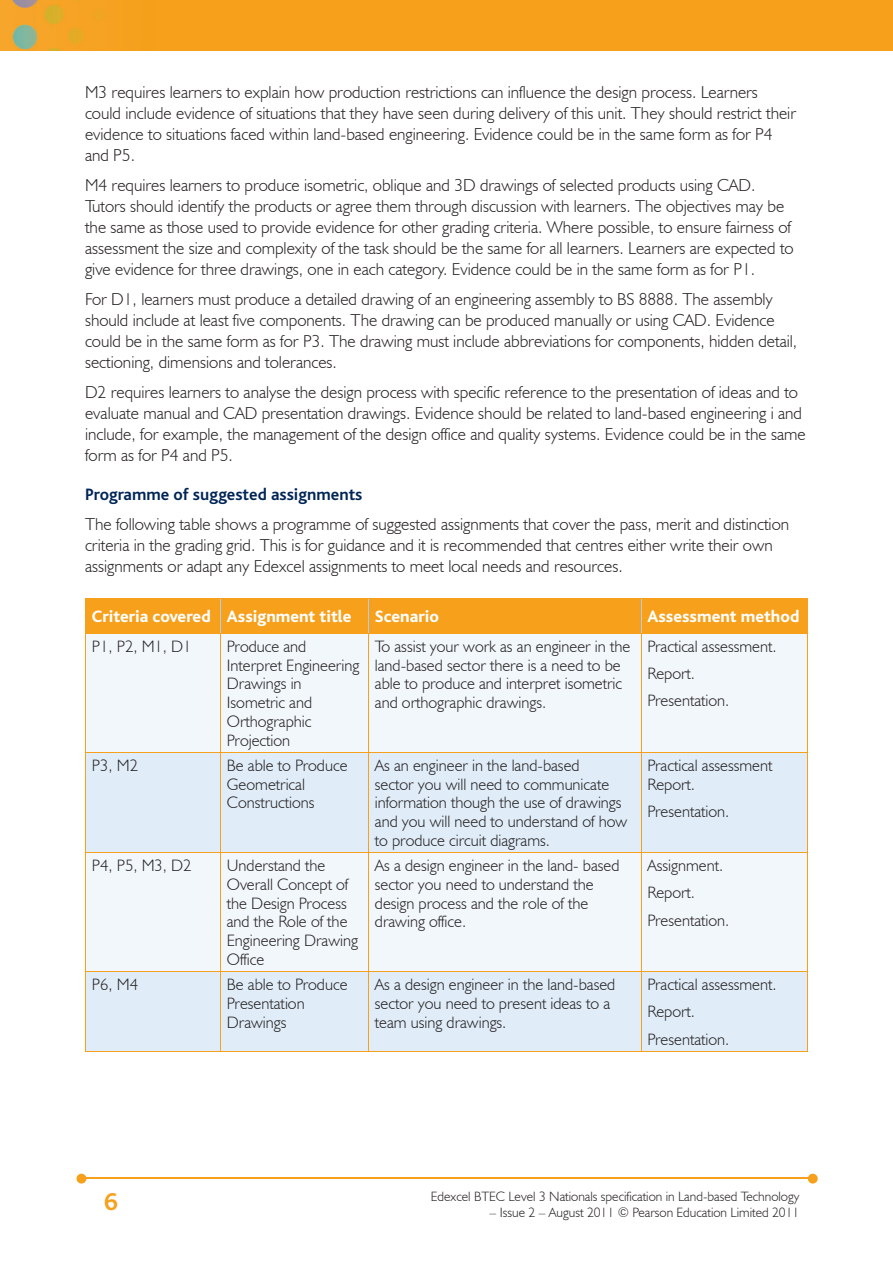
<style>
.page{position:relative;width:893px;height:1263px;background:#fff}
.page>*{position:absolute;margin:0;border:0;box-sizing:border-box;transform-origin:0 0}
.t1{font:700 25.5px "Bliss";color:#f6a01b}
.t2{font:300 17.25px/21px "Humanist 521 BT";color:#231f20}
.t3{font:800 17.25px "Bliss";color:#fff}
.t4{font:700 17.25px "Bliss";color:#002556}
.t5{font:300 16.5px/18.8px "Humanist 521 BT";color:#231f20}
.t6{font:300 13.5px "Humanist 521 BT";color:#231f20}
</style>
<div class="page">
<img style="left:0;top:0;width:893px;height:51px">
<hr style="left:82px;top:1178px;width:728px;height:1px;background:#f6a01b">
<svg style="left:808px;top:1174px;width:10px;height:9px"></svg>
<svg style="left:77px;top:1174px;width:9px;height:9px"></svg>
<div style="left:86px;top:599px;width:721px;height:34px;background:#f6a01b"></div>
<div style="left:86px;top:634px;width:721px;height:118px;background:#f2f7fb"></div>
<svg style="left:86px;top:753px;width:721px;height:298px;fill:#e0edf8"></svg>
<hr style="left:220px;top:599px;width:1px;height:34px;background:#accfed">
<hr style="left:368px;top:599px;width:1px;height:34px;background:#accfed">
<hr style="left:641px;top:599px;width:1px;height:34px;background:#accfed">
<hr style="left:85px;top:599px;width:1px;height:34px;background:#f6a01b">
<hr style="left:807px;top:599px;width:1px;height:34px;background:#f6a01b">
<hr style="left:85px;top:598px;width:135px;height:1px;background:#f6a01b">
<hr style="left:220px;top:598px;width:148px;height:1px;background:#f6a01b">
<hr style="left:368px;top:598px;width:273px;height:1px;background:#f6a01b">
<hr style="left:641px;top:598px;width:167px;height:1px;background:#f6a01b">
<hr style="left:220px;top:633px;width:1px;height:119px;background:#f6a01b">
<hr style="left:368px;top:633px;width:1px;height:119px;background:#f6a01b">
<hr style="left:641px;top:633px;width:1px;height:119px;background:#f6a01b">
<hr style="left:85px;top:633px;width:1px;height:119px;background:#f6a01b">
<hr style="left:807px;top:633px;width:1px;height:119px;background:#f6a01b">
<hr style="left:85px;top:633px;width:135px;height:1px;background:#f6a01b">
<hr style="left:220px;top:633px;width:148px;height:1px;background:#f6a01b">
<hr style="left:368px;top:633px;width:273px;height:1px;background:#f6a01b">
<hr style="left:641px;top:633px;width:167px;height:1px;background:#f6a01b">
<hr style="left:220px;top:752px;width:1px;height:100px;background:#f6a01b">
<hr style="left:368px;top:752px;width:1px;height:100px;background:#f6a01b">
<hr style="left:641px;top:752px;width:1px;height:100px;background:#f6a01b">
<hr style="left:85px;top:752px;width:1px;height:100px;background:#f6a01b">
<hr style="left:807px;top:752px;width:1px;height:100px;background:#f6a01b">
<hr style="left:85px;top:752px;width:135px;height:1px;background:#f6a01b">
<hr style="left:220px;top:752px;width:148px;height:1px;background:#f6a01b">
<hr style="left:368px;top:752px;width:273px;height:1px;background:#f6a01b">
<hr style="left:641px;top:752px;width:167px;height:1px;background:#f6a01b">
<hr style="left:220px;top:853px;width:1px;height:118px;background:#f6a01b">
<hr style="left:368px;top:853px;width:1px;height:118px;background:#f6a01b">
<hr style="left:641px;top:853px;width:1px;height:118px;background:#f6a01b">
<hr style="left:85px;top:853px;width:1px;height:118px;background:#f6a01b">
<hr style="left:807px;top:853px;width:1px;height:118px;background:#f6a01b">
<hr style="left:85px;top:852px;width:135px;height:1px;background:#f6a01b">
<hr style="left:220px;top:852px;width:148px;height:1px;background:#f6a01b">
<hr style="left:368px;top:852px;width:273px;height:1px;background:#f6a01b">
<hr style="left:641px;top:852px;width:167px;height:1px;background:#f6a01b">
<hr style="left:220px;top:972px;width:1px;height:79px;background:#f6a01b">
<hr style="left:368px;top:972px;width:1px;height:79px;background:#f6a01b">
<hr style="left:641px;top:972px;width:1px;height:79px;background:#f6a01b">
<hr style="left:85px;top:1051px;width:135px;height:1px;background:#f6a01b">
<hr style="left:220px;top:1051px;width:148px;height:1px;background:#f6a01b">
<hr style="left:368px;top:1051px;width:273px;height:1px;background:#f6a01b">
<hr style="left:641px;top:1051px;width:167px;height:1px;background:#f6a01b">
<hr style="left:85px;top:972px;width:1px;height:79px;background:#f6a01b">
<hr style="left:807px;top:972px;width:1px;height:79px;background:#f6a01b">
<hr style="left:85px;top:971px;width:135px;height:1px;background:#f6a01b">
<hr style="left:220px;top:971px;width:148px;height:1px;background:#f6a01b">
<hr style="left:368px;top:971px;width:273px;height:1px;background:#f6a01b">
<hr style="left:641px;top:971px;width:167px;height:1px;background:#f6a01b">
<p class="t2" style="left:85px;top:81px;width:712px">M3 requires learners to explain how production restrictions can influence the design process. Learners could include evidence of situations that they have seen during delivery of this unit. They should restrict their evidence to situations faced within land-based engineering. Evidence could be in the same form as for P4 and P5.</p>
<p class="t2" style="left:85px;top:174px;width:710px">M4 requires learners to produce isometric, oblique and 3D drawings of selected products using CAD.<br>Tutors should identify the products or agree them through discussion with learners. The objectives may be the same as those used to provide evidence for other grading criteria. Where possible, to ensure fairness of assessment the size and complexity of the task should be the same for all learners. Learners are expected to give evidence for three drawings, one in each category. Evidence could be in the same form as for P1.</p>
<p class="t2" style="left:85px;top:288px;width:714px">For D1, learners must produce a detailed drawing of an engineering assembly to BS 8888. The assembly should include at least five components. The drawing can be produced manually or using CAD. Evidence could be in the same form as for P3. The drawing must include abbreviations for components, hidden detail, sectioning, dimensions and tolerances.</p>
<p class="t2" style="left:85px;top:381px;width:722px">D2 requires learners to analyse the design process with specific reference to the presentation of ideas and to evaluate manual and CAD presentation drawings. Evidence should be related to land-based engineering i and include, for example, the management of the design office and quality systems. Evidence could be in the same form as for P4 and P5.</p>
<p class="t4" style="left:85px;top:485px;width:279px">Programme of suggested assignments</p>
<p class="t2" style="left:85px;top:513px;width:706px">The following table shows a programme of suggested assignments that cover the pass, merit and distinction criteria in the grading grid. This is for guidance and it is recommended that centres either write their own assignments or adapt any Edexcel assignments to meet local needs and resources.</p>
<p class="t3" style="left:92px;top:608px;width:261px">Criteria covered Assignment title</p>
<p class="t3" style="left:375px;top:608px;width:66px">Scenario</p>
<p class="t3" style="left:647px;top:608px;width:153px">Assessment method</p>
<p class="t5" style="left:92px;top:637px;width:101px">P1, P2, M1, D1</p>
<p class="t5" style="left:227px;top:637px;width:134px">Produce and<br>Interpret Engineering<br>Drawings in<br>Isometric and<br>Orthographic<br>Projection</p>
<p class="t5" style="left:375px;top:637px;width:257px">To assist your work as an engineer in the land-based sector there is a need to be able to produce and interpret isometric and orthographic drawings.</p>
<p class="t5" style="left:647px;top:632px;width:131px;line-height:27.3px">Practical assessment.<br>Report.<br>Presentation.</p>
<p class="t5" style="left:92px;top:756px;width:48px">P3, M2</p>
<p class="t5" style="left:227px;top:756px;width:122px">Be able to Produce<br>Geometrical<br>Constructions</p>
<p class="t5" style="left:375px;top:756px;width:254px">As an engineer in the land-based<br>sector you will need to communicate information though the use of drawings and you will need to understand of how to produce circuit diagrams.</p>
<p class="t5" style="left:647px;top:756px;width:127px">Practical assessment<br>Report.</p>
<p class="t5" style="left:647px;top:802px;width:83px">Presentation.</p>
<p class="t5" style="left:92px;top:856px;width:101px">P4, P5, M3, D2</p>
<p class="t5" style="left:227px;top:856px;width:133px">Understand the<br>Overall Concept of the Design Process and the Role of the<br>Engineering Drawing<br>Office</p>
<p class="t5" style="left:375px;top:856px;width:246px">As a design engineer in the land- based sector you need to understand the design process and the role of the drawing office.</p>
<p class="t5" style="left:647px;top:851px;width:83px;line-height:27.3px">Assignment.<br>Report.<br>Presentation.</p>
<p class="t5" style="left:92px;top:975px;width:48px">P6, M4</p>
<p class="t5" style="left:227px;top:975px;width:122px">Be able to Produce<br>Presentation<br>Drawings</p>
<p class="t5" style="left:375px;top:975px;width:242px">As a design engineer in the land-based sector you need to present ideas to a team using drawings.</p>
<p class="t5" style="left:647px;top:970px;width:131px;line-height:27.3px">Practical assessment.<br>Report.<br>Presentation.</p>
<h1 class="t1" style="left:104px;top:1188px;width:15px">6</h1>
<p class="t6" style="left:431px;top:1188px;width:370px">Edexcel BTEC Level 3 Nationals specification in Land-based Technology</p>
<p class="t6" style="left:490px;top:1204px;width:311px">– Issue 2 – August 2011 © Pearson Education Limited 2011</p>
</div>
